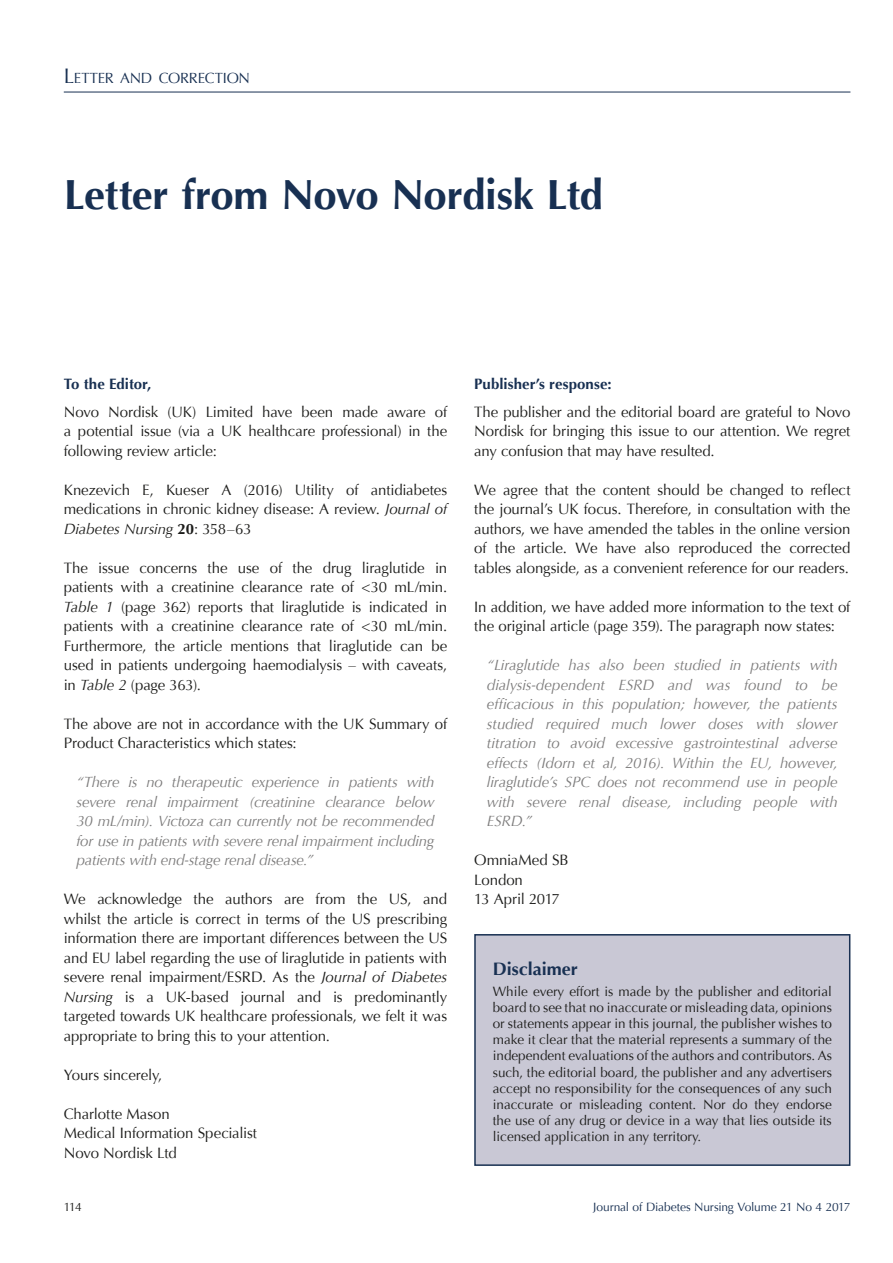
<style>
.page{position:relative;width:893px;height:1263px;background:#fff}
.page>*{position:absolute;margin:0;border:0;box-sizing:border-box;transform-origin:0 0}
.t1{font:700 42px "Optima";letter-spacing:-.015em;color:#183052}
.t2{font:700 18px "Optima";color:#183052}
.t3{font:15px/19.5px "Optima";letter-spacing:-.01em;color:#1d1d1b;text-align:justify}
.t4{font:italic 15px/19.5px "Optima";letter-spacing:-.015em;color:#7c7b7b;text-align:justify}
.t5{font:700 15px "Optima";letter-spacing:.005em;color:#183052}
.t6{font:14.7px "Optima";letter-spacing:-.015em;color:#183052}
.t7{font:13.5px/16.2px "Optima";color:#1d1d1b;text-align:justify}
.t8{font:12px "Optima";letter-spacing:-.015em;color:#183052}
.t9{font:12px "Optima";color:#1d1d1b}
.s1{font-size:21px}
.s2{font-style:italic}
.s3{font-weight:700}
</style>
<div class="page">
<hr style="left:64px;top:92px;width:786px;height:1px;background:#183052">
<div style="left:475px;top:935px;width:375px;height:230px;background:#c9c8d5"></div>
<div style="left:474px;top:934px;width:376px;height:232px;border:2px solid #183052"></div>
<p class="t6" style="left:64px;top:70px;width:188px"><span class="s1">L</span>ETTER AND CORRECTION</p>
<h1 class="t1" style="left:64px;top:170px;width:541px">Letter from Novo Nordisk Ltd</h1>
<p class="t5" style="left:64px;top:375px;width:89px">To the Editor,</p>
<p class="t3" style="left:64px;top:402px;width:385px">Novo Nordisk (UK) Limited have been made aware of a potential issue (via a UK healthcare professional) in the following review article:</p>
<p class="t3" style="left:64px;top:480px;width:385px">Knezevich E, Kueser A (2016) Utility of antidiabetes medications in chronic kidney disease: A review. <span class="s2">Journal of Diabetes Nursing</span> <span class="s3">20</span>: 358–63</p>
<p class="t3" style="left:64px;top:558px;width:385px">The issue concerns the use of the drug liraglutide in patients with a creatinine clearance rate of &lt;30 mL/min.<br><span class="s2">Table 1</span> (page 362) reports that liraglutide is indicated in patients with a creatinine clearance rate of &lt;30 mL/min.<br>Furthermore, the article mentions that liraglutide can be used in patients undergoing haemodialysis – with caveats, in <span class="s2">Table 2</span> (page 363).</p>
<p class="t3" style="left:64px;top:714px;width:385px">The above are not in accordance with the UK Summary of<br>Product Characteristics which states:</p>
<p class="t4" style="left:77px;top:773px;width:359px">“There is no therapeutic experience in patients with severe renal impairment (creatinine clearance below 30 mL/min). Victoza can currently not be recommended for use in patients with severe renal impairment including patients with end-stage renal disease.”</p>
<p class="t3" style="left:64px;top:890px;width:385px">We acknowledge the authors are from the US, and whilst the article is correct in terms of the US prescribing information there are important differences between the US and EU label regarding the use of liraglutide in patients with severe renal impairment/ESRD. As the <span class="s2">Journal of Diabetes Nursing</span> is a UK-based journal and is predominantly targeted towards UK healthcare professionals, we felt it was appropriate to bring this to your attention.</p>
<p class="t3" style="left:64px;top:1065px;width:100px">Yours sincerely,</p>
<p class="t3" style="left:64px;top:1104px;width:195px;text-align:left">Charlotte Mason<br>Medical Information Specialist<br>Novo Nordisk Ltd</p>
<p class="t5" style="left:474px;top:375px;width:139px">Publisher’s response:</p>
<p class="t3" style="left:474px;top:402px;width:378px">The publisher and the editorial board are grateful to Novo Nordisk for bringing this issue to our attention. We regret any confusion that may have resulted.</p>
<p class="t3" style="left:474px;top:480px;width:378px">We agree that the content should be changed to reflect the journal’s UK focus. Therefore, in consultation with the authors, we have amended the tables in the online version of the article. We have also reproduced the corrected tables alongside, as a convenient reference for our readers.</p>
<p class="t3" style="left:474px;top:597px;width:378px">In addition, we have added more information to the text of the original article (page 359). The paragraph now states:</p>
<p class="t4" style="left:487px;top:656px;width:352px">“Liraglutide has also been studied in patients with dialysis-dependent ESRD and was found to be efficacious in this population; however, the patients studied required much lower doses with slower titration to avoid excessive gastrointestinal adverse effects (Idorn et al, 2016). Within the EU, however, liraglutide’s SPC does not recommend use in people with severe renal disease, including people with ESRD.”</p>
<p class="t3" style="left:474px;top:851px;width:96px;text-align:left">OmniaMed SB<br>London<br>13 April 2017</p>
<p class="t2" style="left:493px;top:958px;width:87px">Disclaimer</p>
<p class="t7" style="left:493px;top:983px;width:341px">While every effort is made by the publisher and editorial board to see that no inaccurate or misleading data, opinions or statements appear in this journal, the publisher wishes to make it clear that the material represents a summary of the independent evaluations of the authors and contributors. As such, the editorial board, the publisher and any advertisers accept no responsibility for the consequences of any such inaccurate or misleading content. Nor do they endorse the use of any drug or device in a way that lies outside its licensed application in any territory.</p>
<p class="t9" style="left:64px;top:1200px;width:19px">114</p>
<p class="t8" style="left:593px;top:1200px;width:259px">Journal of Diabetes Nursing Volume 21 No 4 2017</p>
</div>
